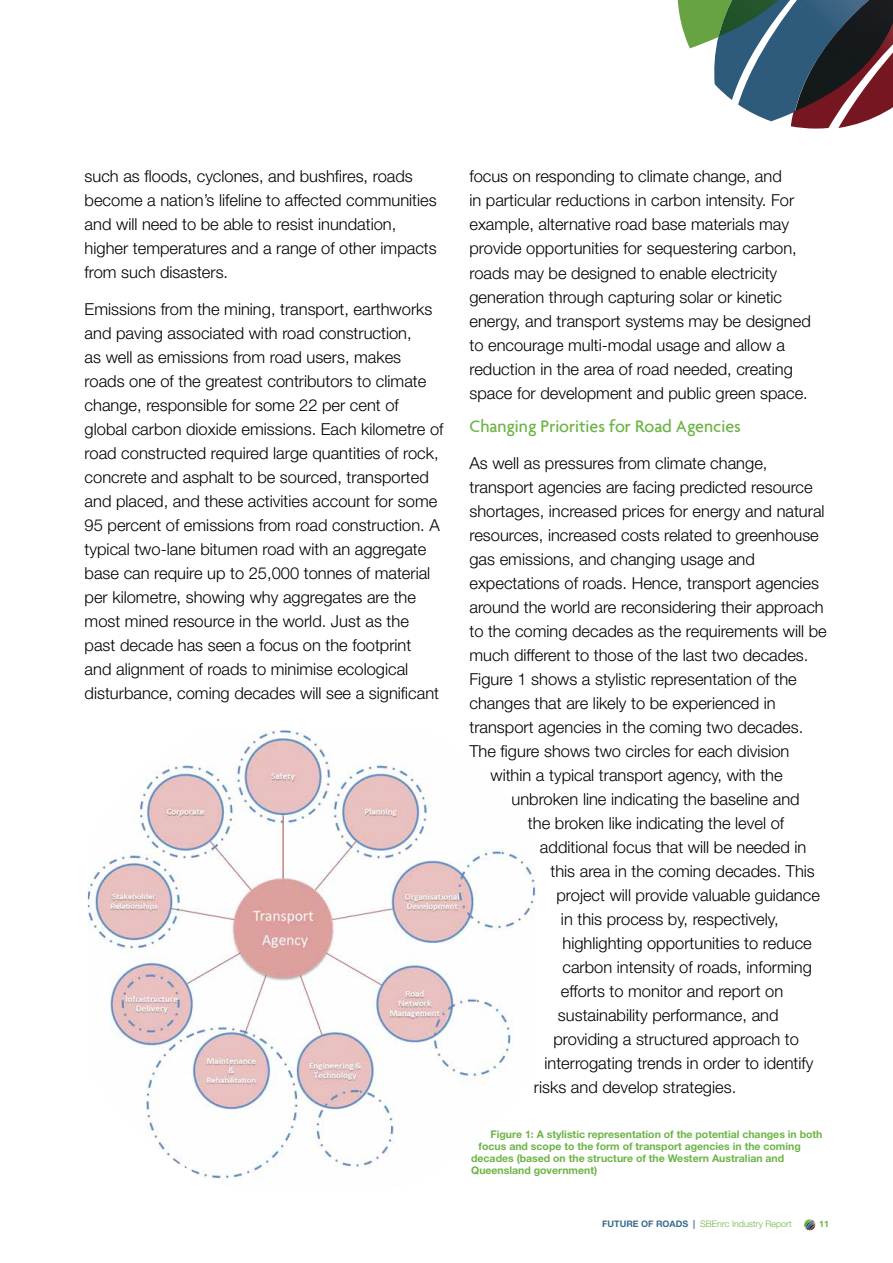
<style>
.page{position:relative;width:893px;height:1263px;background:#fff}
.page>*{position:absolute;margin:0;border:0;box-sizing:border-box;transform-origin:0 0}
.t1{font:500 18px "Agenda";color:#6cb445}
.t2{font:300 16.5px/24px "Helvetica Neue LT Std";color:#000}
.t3{font:700 10.5px "Helvetica Neue LT Std";color:#6cb445}
.t4{font:300 9px "Helvetica Neue LT Std";color:#6cb445}
.t5{font:700 9px "Helvetica Neue LT Std";color:#6cb445}
.s1{font-weight:700;color:#396e8f}
</style>
<div class="page">
<svg style="left:804px;top:1219px;width:11px;height:11px"></svg>
<img style="left:714px;top:48px;width:77px;height:73px">
<img style="left:791px;top:48px;width:47px;height:81px">
<img style="left:795px;top:48px;width:43px;height:63px">
<img style="left:838px;top:0;width:55px;height:128px">
<img style="left:677px;top:0;width:179px;height:48px">
<img style="left:88px;top:730px;width:448px;height:450px">
<p class="t2" style="left:85px;top:164px;width:354px">such as floods, cyclones, and bushfires, roads become a nation’s lifeline to affected communities and will need to be able to resist inundation, higher temperatures and a range of other impacts from such disasters.</p>
<p class="t2" style="left:85px;top:297px;width:360px">Emissions from the mining, transport, earthworks and paving associated with road construction,<br>as well as emissions from road users, makes roads one of the greatest contributors to climate change, responsible for some 22 per cent of global carbon dioxide emissions. Each kilometre of road constructed required large quantities of rock, concrete and asphalt to be sourced, transported and placed, and these activities account for some 95 percent of emissions from road construction. A typical two-lane bitumen road with an aggregate base can require up to 25,000 tonnes of material per kilometre, showing why aggregates are the most mined resource in the world. Just as the past decade has seen a focus on the footprint<br>and alignment of roads to minimise ecological disturbance, coming decades will see a significant</p>
<p class="t2" style="left:469px;top:164px;width:343px">focus on responding to climate change, and<br>in particular reductions in carbon intensity. For example, alternative road base materials may provide opportunities for sequestering carbon, roads may be designed to enable electricity generation through capturing solar or kinetic energy, and transport systems may be designed to encourage multi-modal usage and allow a reduction in the area of road needed, creating space for development and public green space.</p>
<p class="t1" style="left:469px;top:415px;width:273px">Changing Priorities for Road Agencies</p>
<p class="t2" style="left:469px;top:451px;width:300px">As well as pressures from climate change,</p>
<p class="t2" style="left:469px;top:475px;width:345px">transport agencies are facing predicted resource</p>
<p class="t2" style="left:469px;top:499px;width:357px">shortages, increased prices for energy and natural</p>
<p class="t2" style="left:469px;top:523px;width:351px">resources, increased costs related to greenhouse</p>
<p class="t2" style="left:469px;top:547px;width:287px">gas emissions, and changing usage and</p>
<p class="t2" style="left:469px;top:571px;width:351px">expectations of roads. Hence, transport agencies</p>
<p class="t2" style="left:469px;top:595px;width:356px">around the world are reconsidering their approach</p>
<p class="t2" style="left:469px;top:619px;width:359px">to the coming decades as the requirements will be</p>
<p class="t2" style="left:469px;top:643px;width:340px">much different to those of the last two decades.</p>
<p class="t2" style="left:469px;top:667px;width:329px">Figure 1 shows a stylistic representation of the</p>
<p class="t2" style="left:469px;top:691px;width:308px">changes that are likely to be experienced in</p>
<p class="t2" style="left:469px;top:715px;width:335px">transport agencies in the coming two decades.</p>
<p class="t2" style="left:469px;top:739px;width:322px">The figure shows two circles for each division</p>
<p class="t2" style="left:490px;top:763px;width:294px">within a typical transport agency, with the</p>
<p class="t2" style="left:511px;top:787px;width:290px">unbroken line indicating the baseline and</p>
<p class="t2" style="left:528px;top:811px;width:258px">the broken like indicating the level of</p>
<p class="t2" style="left:540px;top:835px;width:268px">additional focus that will be needed in</p>
<p class="t2" style="left:550px;top:859px;width:266px">this area in the coming decades. This</p>
<p class="t2" style="left:556px;top:883px;width:265px">project will provide valuable guidance</p>
<p class="t2" style="left:561px;top:907px;width:219px">in this process by, respectively,</p>
<p class="t2" style="left:562px;top:931px;width:251px">highlighting opportunities to reduce</p>
<p class="t2" style="left:562px;top:955px;width:251px">carbon intensity of roads, informing</p>
<p class="t2" style="left:561px;top:979px;width:224px">efforts to monitor and report on</p>
<p class="t2" style="left:558px;top:1003px;width:222px">sustainability performance, and</p>
<p class="t2" style="left:553px;top:1027px;width:247px">providing a structured approach to</p>
<p class="t2" style="left:544px;top:1051px;width:270px">interrogating trends in order to identify</p>
<p class="t2" style="left:534px;top:1075px;width:204px">risks and develop strategies.</p>
<p class="t3" style="left:491px;top:1128px;width:333px">Figure 1: A stylistic representation of the potential changes in both</p>
<p class="t3" style="left:479px;top:1140px;width:324px">focus and scope to the form of transport agencies in the coming</p>
<p class="t3" style="left:471px;top:1152px;width:315px">decades (based on the structure of the Western Australian and</p>
<p class="t3" style="left:471px;top:1164px;width:127px">Queensland government)</p>
<p class="t4" style="left:602px;top:1218px;width:191px"><span class="s1">FUTURE OF ROADS |</span> SBEnrc Industry Report</p>
<p class="t5" style="left:819px;top:1218px;width:12px">11</p>
</div>
